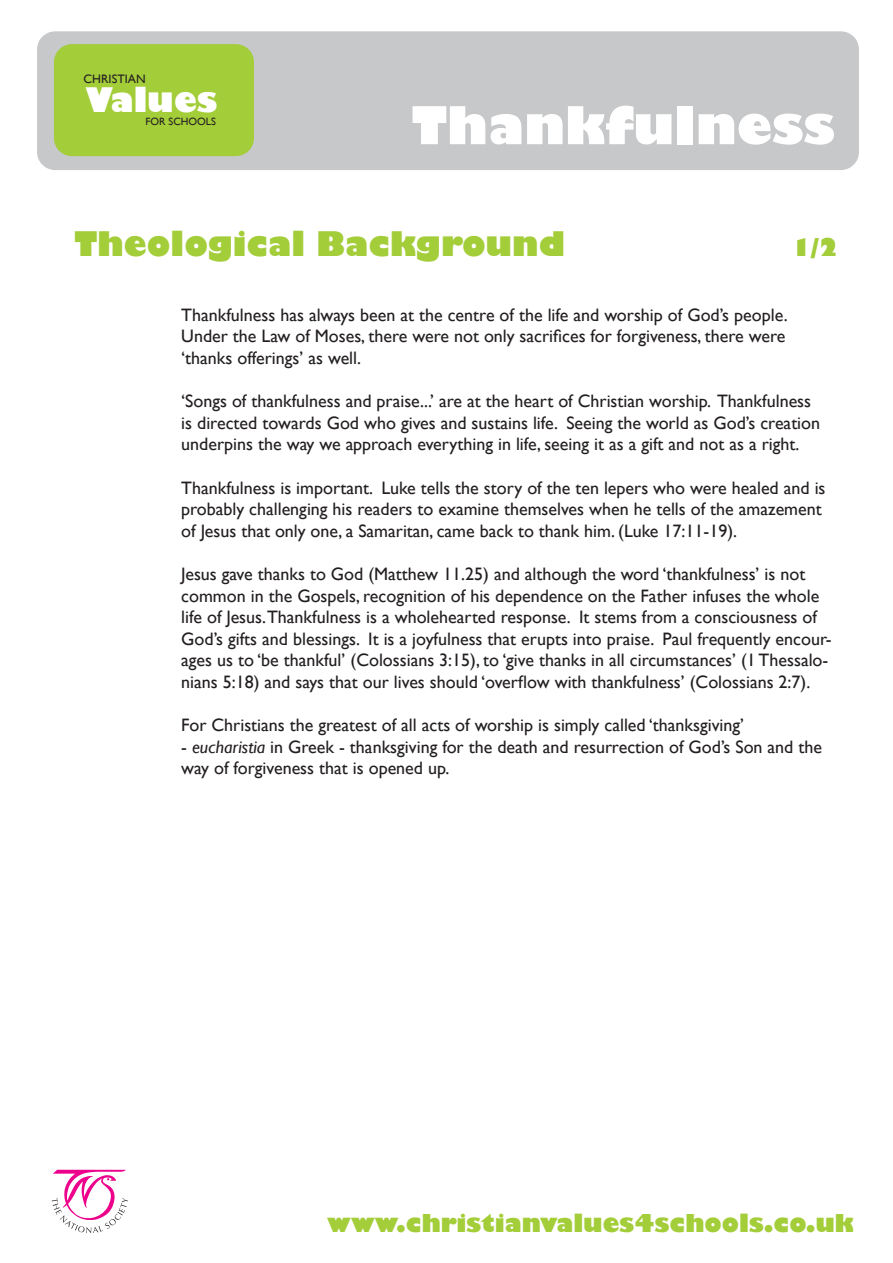
<style>
.page{position:relative;width:893px;height:1263px;background:#fff}
.page>*{position:absolute;margin:0;border:0;box-sizing:border-box;transform-origin:0 0}
.t1{font:800 51px "Gill Sans";color:#fff}
.t2{font:800 33px "Gill Sans";color:#a3cd39}
.t3{font:800 33px "Gill Sans";color:#fff}
.t4{font:800 24px "Gill Sans";color:#a3cd39}
.t5{font:18px/21.6px "Gill Sans";color:#231f20}
.t6{font:12.3px "Gill Sans";color:#231f20}
.t7{font:10.5px "Gill Sans";color:#231f20}
.s1{font-style:italic}
</style>
<div class="page">
<div style="left:37px;top:31px;width:822px;height:139px;background:#c7c8ca;border-radius:18px"></div>
<div style="left:54px;top:44px;width:200px;height:112px;background:#a3cd39;border-radius:18px"></div>
<svg style="left:52px;top:1170px;width:76px;height:63px"></svg>
<p class="t6" style="left:84px;top:71px;width:64px">CHRISTIAN</p>
<h2 class="t3" style="left:85px;top:79px;width:133px">Values</h2>
<p class="t7" style="left:146px;top:116px;width:72px">FOR SCHOOLS</p>
<p class="t1" style="left:412px;top:93px;width:425px">Thankfulness</p>
<h2 class="t2" style="left:74px;top:223px;width:492px">Theological Background</h2>
<p class="t4" style="left:791px;top:232px;width:49px">1/2</p>
<p class="t5" style="left:181px;top:304px;width:608px">Thankfulness has always been at the centre of the life and worship of God’s people.</p>
<p class="t5" style="left:181px;top:325px;width:606px">Under the Law of Moses, there were not only sacrifices for forgiveness, there were ‘thanks offerings’ as well.</p>
<p class="t5" style="left:181px;top:390px;width:640px">‘Songs of thankfulness and praise...’ are at the heart of Christian worship. Thankfulness is directed towards God who gives and sustains life. Seeing the world as God’s creation underpins the way we approach everything in life, seeing it as a gift and not as a right.</p>
<p class="t5" style="left:181px;top:476px;width:646px">Thankfulness is important. Luke tells the story of the ten lepers who were healed and is probably challenging his readers to examine themselves when he tells of the amazement of Jesus that only one, a Samaritan, came back to thank him. (Luke 17:11-19).</p>
<p class="t5" style="left:181px;top:563px;width:652px">Jesus gave thanks to God (Matthew 11.25) and although the word ‘thankfulness’ is not common in the Gospels, recognition of his dependence on the Father infuses the whole life of Jesus.Thankfulness is a wholehearted response. It stems from a consciousness of God’s gifts and blessings. It is a joyfulness that erupts into praise. Paul frequently encour&shy;ages us to ‘be thankful’ (Colossians 3:15), to ‘give thanks in all circumstances’ (1 Thessalo&shy;nians 5:18) and says that our lives should ‘overflow with thankfulness’ (Colossians 2:7).</p>
<p class="t5" style="left:181px;top:714px;width:564px">For Christians the greatest of all acts of worship is simply called ‘thanksgiving’</p>
<p class="t5" style="left:181px;top:736px;width:642px">- <span class="s1">eucharistia</span> in Greek - thanksgiving for the death and resurrection of God’s Son and the way of forgiveness that is opened up.</p>
<h3 class="t4" style="left:327px;top:1208px;width:528px">www.christianvalues4schools.co.uk</h3>
</div>
